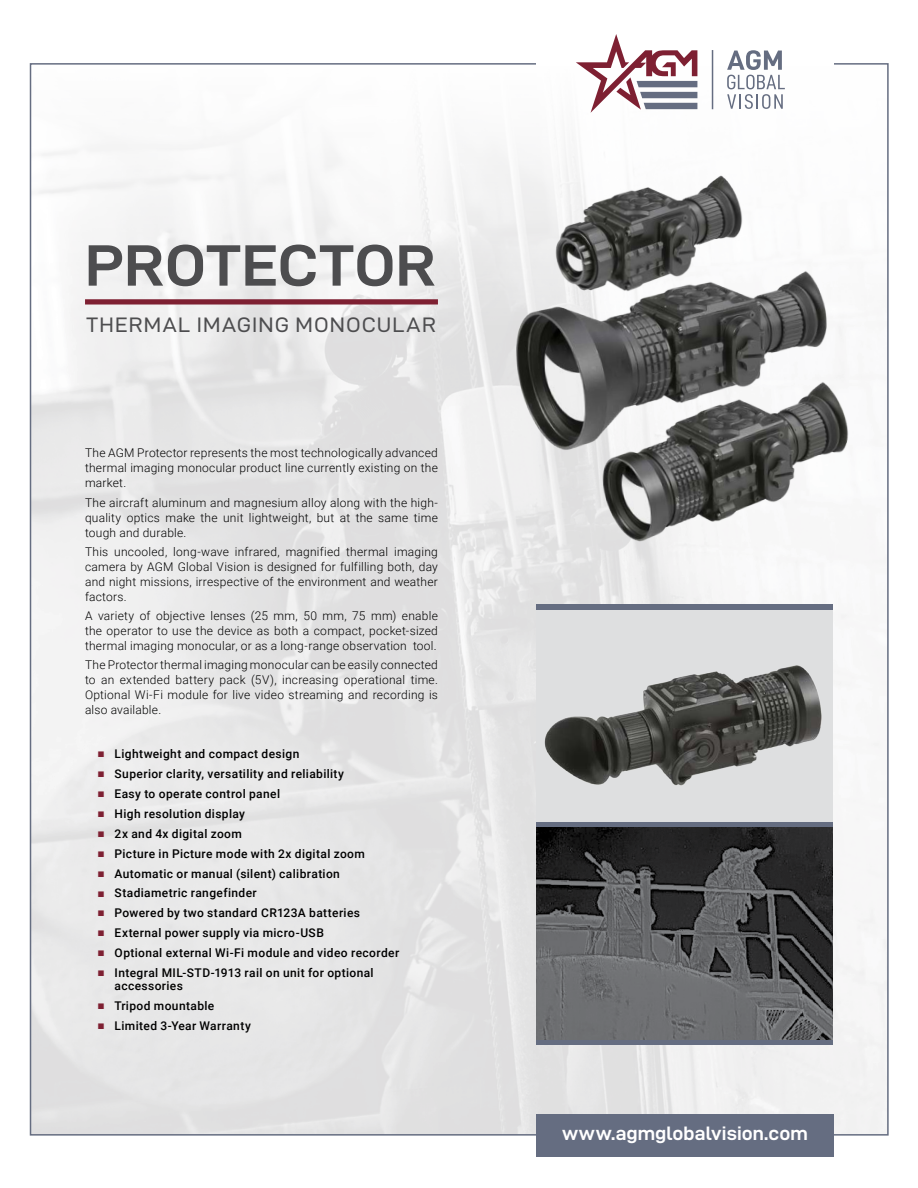
<style>
.page{position:relative;width:918px;height:1188px;background:#fff}
.page>*{position:absolute;margin:0;border:0;box-sizing:border-box;transform-origin:0 0}
.t1{font:58.5px "D DIN Exp Bold";letter-spacing:.01em;color:#4d4d4f;scale:1.05 1}
.t2{font:21px "D DIN Exp";letter-spacing:.055em;color:#4d4d4f}
.t3{font:19.5px "D DIN Exp Bold";letter-spacing:.005em;color:#fff}
.t4{font:300 12px/15px "Roboto";letter-spacing:.02em;color:#000;text-align:justify}
.t5{font:500 12px/13.5px "Roboto";letter-spacing:.03em;color:#000}
.s1{font-family:"Arial";font-weight:700;color:#7e2032}
</style>
<div class="page">
<div style="left:536px;top:1114px;width:298px;height:43px;background:#656d81"></div>
<svg style="left:576px;top:34px;width:121px;height:79px"></svg>
<svg style="left:727px;top:50px;width:58px;height:59px"></svg>
<hr style="left:712px;top:50px;width:1px;height:59px;background:#656d81">
<img style="left:515px;top:152px;width:255px;height:118px">
<img style="left:567px;top:375px;width:306px;height:199px">
<img style="left:497px;top:270px;width:351px;height:213px">
<div style="left:85px;top:299px;width:353px;height:6px;background:#7e2032"></div>
<div style="left:536px;top:604px;width:297px;height:6px;background:#656d81"></div>
<div style="left:536px;top:822px;width:297px;height:6px;background:#656d81"></div>
<div style="left:536px;top:1039px;width:297px;height:6px;background:#656d81"></div>
<img style="left:536px;top:828px;width:297px;height:211px">
<img style="left:536px;top:613px;width:297px;height:209px">
<h1 class="t1" style="left:85px;top:233px;width:336px">PROTECTOR</h1>
<h2 class="t2" style="left:87px;top:314px;width:351px">THERMAL IMAGING MONOCULAR</h2>
<p class="t4" style="left:85px;top:445px;width:354px">The AGM Protector represents the most technologically advanced thermal imaging monocular product line currently existing on the market.</p>
<p class="t4" style="left:85px;top:494px;width:354px">The aircraft aluminum and magnesium alloy along with the high&shy;quality optics make the unit lightweight, but at the same time tough and durable.</p>
<p class="t4" style="left:85px;top:544px;width:354px">This uncooled, long-wave infrared, magnified thermal imaging camera by AGM Global Vision is designed for fulfilling both, day and night missions, irrespective of the environment and weather factors.</p>
<p class="t4" style="left:85px;top:608px;width:354px">A variety of objective lenses (25 mm, 50 mm, 75 mm) enable the operator to use the device as both a compact, pocket-sized thermal imaging monocular, or as a long-range observation tool.</p>
<p class="t4" style="left:85px;top:657px;width:354px">The Protector thermal imaging monocular can be easily connected to an extended battery pack (5V), increasing operational time.<br>Optional Wi-Fi module for live video streaming and recording is also available.</p>
<p class="t5" style="left:98px;top:747px;width:203px"><span class="s1">■</span> Lightweight and compact design</p>
<p class="t5" style="left:98px;top:767px;width:248px"><span class="s1">■</span> Superior clarity, versatility and reliability</p>
<p class="t5" style="left:98px;top:787px;width:184px"><span class="s1">■</span> Easy to operate control panel</p>
<p class="t5" style="left:98px;top:807px;width:149px"><span class="s1">■</span> High resolution display</p>
<p class="t5" style="left:98px;top:826px;width:146px"><span class="s1">■</span> 2x and 4x digital zoom</p>
<p class="t5" style="left:98px;top:846px;width:269px"><span class="s1">■</span> Picture in Picture mode with 2x digital zoom</p>
<p class="t5" style="left:98px;top:866px;width:244px"><span class="s1">■</span> Automatic or manual (silent) calibration</p>
<p class="t5" style="left:98px;top:886px;width:161px"><span class="s1">■</span> Stadiametric rangefinder</p>
<p class="t5" style="left:98px;top:906px;width:264px"><span class="s1">■</span> Powered by two standard CR123A batteries</p>
<p class="t5" style="left:98px;top:926px;width:228px"><span class="s1">■</span> External power supply via micro-USB</p>
<p class="t5" style="left:98px;top:946px;width:303px"><span class="s1">■</span> Optional external Wi-Fi module and video recorder</p>
<p class="t5" style="left:115px;top:966px;width:261px;text-indent:-17px"><span class="s1">■</span> Integral MIL-STD-1913 rail on unit for optional accessories</p>
<p class="t5" style="left:98px;top:999px;width:118px"><span class="s1">■</span> Tripod mountable</p>
<p class="t5" style="left:98px;top:1019px;width:155px"><span class="s1">■</span> Limited 3-Year Warranty</p>
<h3 class="t3" style="left:562px;top:1123px;width:247px">www.agmglobalvision.com</h3>
</div>
